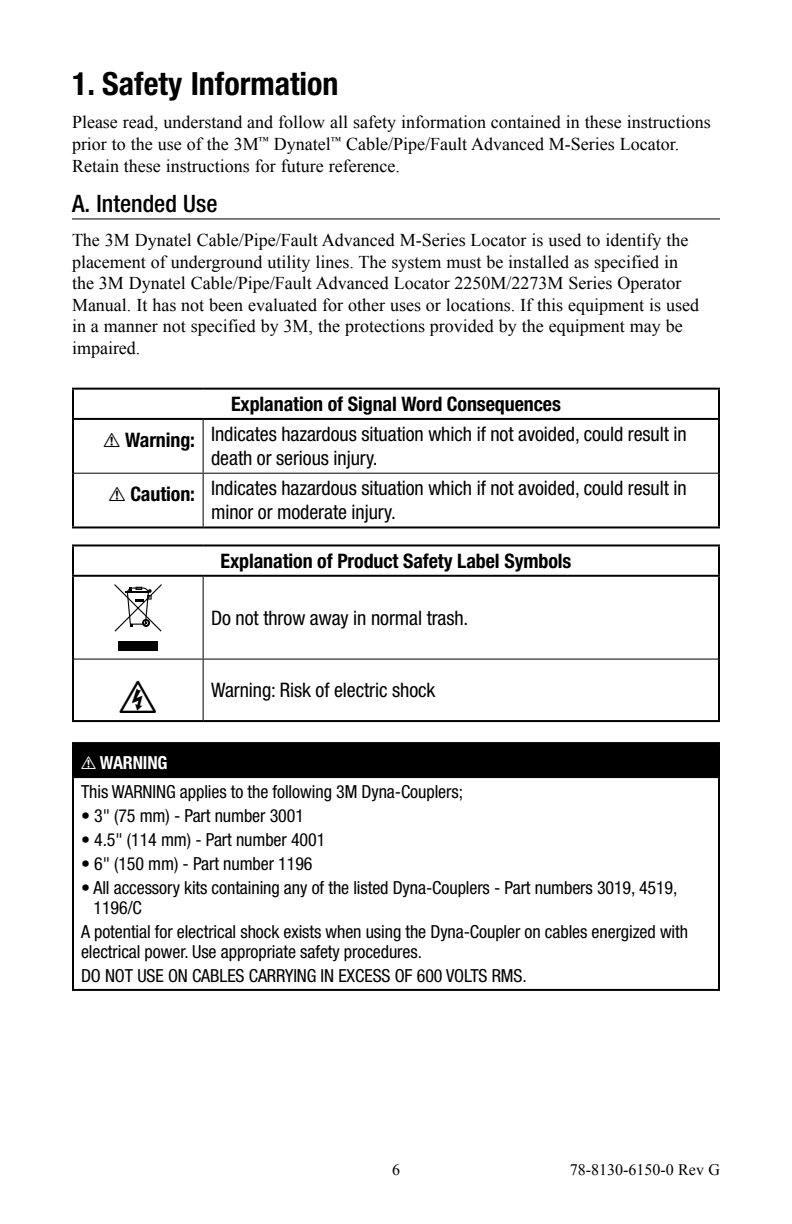
<style>
.page{position:relative;width:792px;height:1224px;background:#fff}
.page>*{position:absolute;margin:0;border:0;box-sizing:border-box;transform-origin:0 0}
.t1{font:46px "Hazard";color:#000}
.t2{font:700 condensed 32px "Helvetica Neue LT Std";color:#000}
.t3{font:500 condensed 24px "Helvetica Neue LT Std";color:#000}
.t4{font:condensed 20px/30.2px "Helvetica Neue LT Std";letter-spacing:-.005em;color:#000;text-align:center}
.t5{font:700 condensed 20px "Helvetica Neue LT Std";letter-spacing:-.005em;color:#000}
.t6{font:18px/21.6px "Times New Roman";color:#000}
.t7{font:condensed 18px/20px "Helvetica Neue LT Std";letter-spacing:-.005em;color:#000}
.t8{font:16px "Times New Roman";color:#000}
.s1{font-weight:700}
.s2{font-family:"Hazard";font-stretch:normal}
.s3{font-family:"Hazard";font-stretch:normal;color:#fff}
.s4{font-weight:700;color:#fff}
</style>
<div class="page">
<hr style="left:72px;top:218px;width:648px;height:1px;background:#000">
<hr style="left:72px;top:388px;width:131px;height:2px;background:#000">
<hr style="left:72px;top:390px;width:2px;height:28px;background:#000">
<hr style="left:203px;top:388px;width:517px;height:2px;background:#000">
<hr style="left:718px;top:390px;width:2px;height:28px;background:#000">
<hr style="left:72px;top:418px;width:131px;height:2px;background:#000">
<hr style="left:72px;top:420px;width:2px;height:53px;background:#000">
<hr style="left:203px;top:418px;width:517px;height:2px;background:#000">
<hr style="left:718px;top:420px;width:2px;height:53px;background:#000">
<hr style="left:72px;top:473px;width:2px;height:53px;background:#000">
<hr style="left:718px;top:473px;width:2px;height:53px;background:#000">
<hr style="left:72px;top:526px;width:131px;height:2px;background:#000">
<hr style="left:203px;top:526px;width:517px;height:2px;background:#000">
<hr style="left:203px;top:420px;width:1px;height:53px;background:#000">
<hr style="left:74px;top:473px;width:129px;height:1px;background:#000">
<hr style="left:203px;top:473px;width:515px;height:1px;background:#000">
<hr style="left:203px;top:474px;width:1px;height:52px;background:#000">
<hr style="left:72px;top:544px;width:131px;height:2px;background:#000">
<hr style="left:72px;top:546px;width:2px;height:29px;background:#000">
<hr style="left:203px;top:544px;width:517px;height:2px;background:#000">
<hr style="left:718px;top:546px;width:2px;height:29px;background:#000">
<hr style="left:72px;top:575px;width:131px;height:2px;background:#000">
<hr style="left:72px;top:577px;width:2px;height:82px;background:#000">
<hr style="left:203px;top:575px;width:517px;height:2px;background:#000">
<hr style="left:718px;top:577px;width:2px;height:82px;background:#000">
<hr style="left:72px;top:659px;width:2px;height:61px;background:#000">
<hr style="left:718px;top:659px;width:2px;height:61px;background:#000">
<hr style="left:72px;top:720px;width:131px;height:2px;background:#000">
<hr style="left:203px;top:720px;width:517px;height:2px;background:#000">
<hr style="left:203px;top:577px;width:1px;height:82px;background:#000">
<hr style="left:74px;top:659px;width:129px;height:1px;background:#000">
<hr style="left:203px;top:659px;width:515px;height:1px;background:#000">
<hr style="left:203px;top:660px;width:1px;height:60px;background:#000">
<svg style="left:115px;top:584px;width:47px;height:48px"></svg>
<div style="left:118px;top:641px;width:40px;height:10px;background:#010101"></div>
<div style="left:73px;top:743px;width:646px;height:34px;background:#000"></div>
<hr style="left:72px;top:742px;width:648px;height:2px;background:#000">
<hr style="left:72px;top:744px;width:2px;height:32px;background:#000">
<hr style="left:718px;top:744px;width:2px;height:32px;background:#000">
<hr style="left:72px;top:776px;width:648px;height:2px;background:#000">
<hr style="left:72px;top:778px;width:2px;height:211px;background:#000">
<hr style="left:718px;top:778px;width:2px;height:211px;background:#000">
<hr style="left:72px;top:989px;width:648px;height:2px;background:#000">
<h2 class="t2" style="left:72px;top:64px;width:268px">1. Safety Information</h2>
<p class="t6" style="left:72px;top:111px;width:640px">Please read, understand and follow all safety information contained in these instructions prior to the use of the 3M<sup>™</sup> Dynatel<sup>™</sup> Cable/Pipe/Fault Advanced M-Series Locator.<br>Retain these instructions for future reference.</p>
<h3 class="t3" style="left:72px;top:190px;width:147px">A. Intended Use</h3>
<p class="t6" style="left:72px;top:229px;width:629px">The 3M Dynatel Cable/Pipe/Fault Advanced M-Series Locator is used to identify the placement of underground utility lines. The system must be installed as specified in the 3M Dynatel Cable/Pipe/Fault Advanced Locator 2250M/2273M Series Operator Manual. It has not been evaluated for other uses or locations. If this equipment is used in a manner not specified by 3M, the protections provided by the equipment may be impaired.</p>
<p class="t4" style="left:103px;top:389px;width:585px"><span class="s1">Explanation of Signal Word Consequences<br></span><span class="s2">!</span> <span class="s1">Warning:</span> Indicates hazardous situation which if not avoided, could result in</p>
<p class="t4" style="left:109px;top:443px;width:579px;text-align:left;text-indent:102px">death or serious injury.<br><span class="s2">!</span> <span class="s1">Caution:</span> Indicates hazardous situation which if not avoided, could result in</p>
<p class="t4" style="left:211px;top:497px;width:186px">minor or moderate injury.</p>
<p class="t5" style="left:221px;top:549px;width:352px">Explanation of Product Safety Label Symbols</p>
<p class="t4" style="left:211px;top:602px;width:259px">Do not throw away in normal trash.</p>
<h1 class="t1" style="left:119px;top:667px;width:40px">F</h1>
<p class="t4" style="left:211px;top:675px;width:226px">Warning: Risk of electric shock</p>
<p class="t7" style="left:81px;top:748px;width:383px;line-height:28.8px"><span class="s3">!</span> <span class="s4">WARNING<br></span>This WARNING applies to the following 3M Dyna-Couplers;</p>
<p class="t7" style="left:81px;top:805px;width:224px">• 3" (75 mm) - Part number 3001</p>
<p class="t7" style="left:81px;top:829px;width:246px">• 4.5" (114 mm) - Part number 4001</p>
<p class="t7" style="left:81px;top:853px;width:233px">• 6" (150 mm) - Part number 1196</p>
<p class="t7" style="left:93px;top:877px;width:586px;text-indent:-12px">• All accessory kits containing any of the listed Dyna-Couplers - Part numbers 3019, 4519,<br>1196/C</p>
<p class="t7" style="left:81px;top:921px;width:609px">A potential for electrical shock exists when using the Dyna-Coupler on cables energized with electrical power. Use appropriate safety procedures.</p>
<p class="t7" style="left:81px;top:965px;width:447px">DO NOT USE ON CABLES CARRYING IN EXCESS OF 600 VOLTS RMS.</p>
<p class="t8" style="left:392px;top:1159px;width:9px">6</p>
<p class="t8" style="left:570px;top:1159px;width:152px">78-8130-6150-0 Rev G</p>
</div>
